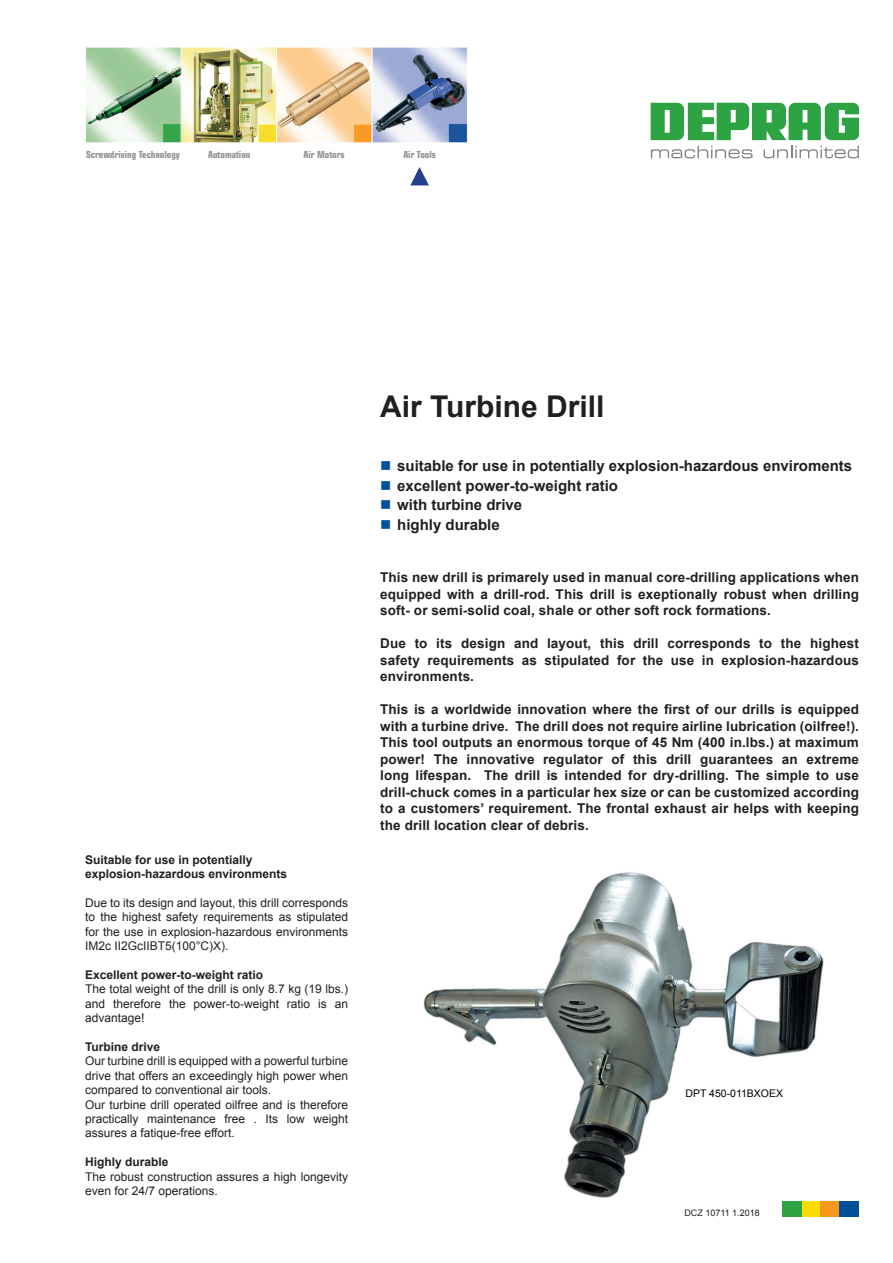
<style>
.page{position:relative;width:893px;height:1263px;background:#fff}
.page>*{position:absolute;margin:0;border:0;box-sizing:border-box;transform-origin:0 0}
.t1{font:700 30px "Arial";color:#231f20}
.t2{font:700 15px "Arial";color:#231f20}
.t3{font:700 13.5px/16.5px "Arial";letter-spacing:.01em;color:#231f20;text-align:justify}
.t4{font:12px/14.4px "Arial";color:#231f20;text-align:justify}
.t5{font:700 12px/14.4px "Arial";color:#231f20}
.t6{font:10.5px "Arial";color:#000}
.t7{font:700 condensed 9.75px "Eurostile LT Std";color:#939598}
.t8{font:9px "Arial";color:#231f20}
.s1{color:#01519a}
</style>
<div class="page">
<img style="left:423px;top:872px;width:401px;height:326px">
<div style="left:801px;top:1201px;width:20px;height:15px;background:#ffdc01"></div>
<div style="left:820px;top:1201px;width:20px;height:15px;background:#f7981d"></div>
<div style="left:840px;top:1201px;width:19px;height:15px;background:#01519a"></div>
<div style="left:782px;top:1201px;width:19px;height:15px;background:#2da343"></div>
<svg style="left:410px;top:167px;width:19px;height:19px"></svg>
<img style="left:87px;top:49px;width:379px;height:92px">
<div style="left:371px;top:47px;width:97px;height:96px;border:1px solid #fff"></div>
<div style="left:276px;top:47px;width:96px;height:96px;border:1px solid #fff"></div>
<div style="left:180px;top:47px;width:97px;height:96px;border:1px solid #fff"></div>
<div style="left:85px;top:47px;width:96px;height:96px;border:1px solid #fff"></div>
<svg style="left:651px;top:103px;width:208px;height:37px"></svg>
<svg style="left:651px;top:146px;width:101px;height:12px"></svg>
<svg style="left:764px;top:146px;width:95px;height:12px"></svg>
<p class="t7" style="left:86px;top:149px;width:95px">Screwdriving Technology</p>
<p class="t7" style="left:208px;top:149px;width:44px">Automation</p>
<p class="t7" style="left:304px;top:149px;width:43px">Air Motors</p>
<p class="t7" style="left:403px;top:149px;width:34px">Air Tools</p>
<h1 class="t1" style="left:380px;top:387px;width:226px">Air Turbine Drill</h1>
<p class="t2" style="left:380px;top:456px;width:474px"><span class="s1">■</span> suitable for use in potentially explosion-hazardous enviroments</p>
<p class="t2" style="left:380px;top:476px;width:239px"><span class="s1">■</span> excellent power-to-weight ratio</p>
<p class="t2" style="left:380px;top:495px;width:144px"><span class="s1">■</span> with turbine drive</p>
<p class="t2" style="left:380px;top:515px;width:121px"><span class="s1">■</span> highly durable</p>
<p class="t5" style="left:85px;top:853px;width:204px">Suitable for use in potentially explosion-hazardous environments</p>
<p class="t4" style="left:85px;top:896px;width:265px">Due to its design and layout, this drill corresponds to the highest safety requirements as stipulated for the use in explosion-hazardous environments IM2c II2GcIIBT5(100°C)X).</p>
<p class="t5" style="left:85px;top:968px;width:180px">Excellent power-to-weight ratio</p>
<p class="t4" style="left:85px;top:982px;width:265px">The total weight of the drill is only 8.7 kg (19 lbs.) and therefore the power-to-weight ratio is an advantage!</p>
<p class="t5" style="left:85px;top:1040px;width:77px">Turbine drive</p>
<p class="t4" style="left:85px;top:1054px;width:265px;text-align:left">Our turbine drill is equipped with a powerful turbine drive that offers an exceedingly high power when compared to conventional air tools.<br>Our turbine drill operated oilfree and is therefore practically maintenance free . Its low weight assures a fatique-free effort.</p>
<p class="t5" style="left:85px;top:1155px;width:85px">Highly durable</p>
<p class="t4" style="left:85px;top:1169px;width:265px">The robust construction assures a high longevity even for 24/7 operations.</p>
<p class="t3" style="left:380px;top:570px;width:480px">This new drill is primarely used in manual core-drilling applications when equipped with a drill-rod. This drill is exeptionally robust when drilling soft- or semi-solid coal, shale or other soft rock formations.</p>
<p class="t3" style="left:380px;top:636px;width:480px">Due to its design and layout, this drill corresponds to the highest safety requirements as stipulated for the use in explosion-hazardous environments.</p>
<p class="t3" style="left:380px;top:702px;width:480px">This is a worldwide innovation where the first of our drills is equipped with a turbine drive. The drill does not require airline lubrication (oilfree!).<br>This tool outputs an enormous torque of 45 Nm (400 in.lbs.) at maximum power! The innovative regulator of this drill guarantees an extreme long lifespan. The drill is intended for dry-drilling. The simple to use drill-chuck comes in a particular hex size or can be customized according to a customers’ requirement. The frontal exhaust air helps with keeping the drill location clear of debris.</p>
<p class="t6" style="left:685px;top:1086px;width:99px">DPT 450-011BXOEX</p>
<p class="t8" style="left:684px;top:1207px;width:77px">DCZ 10711 1.2018</p>
</div>
